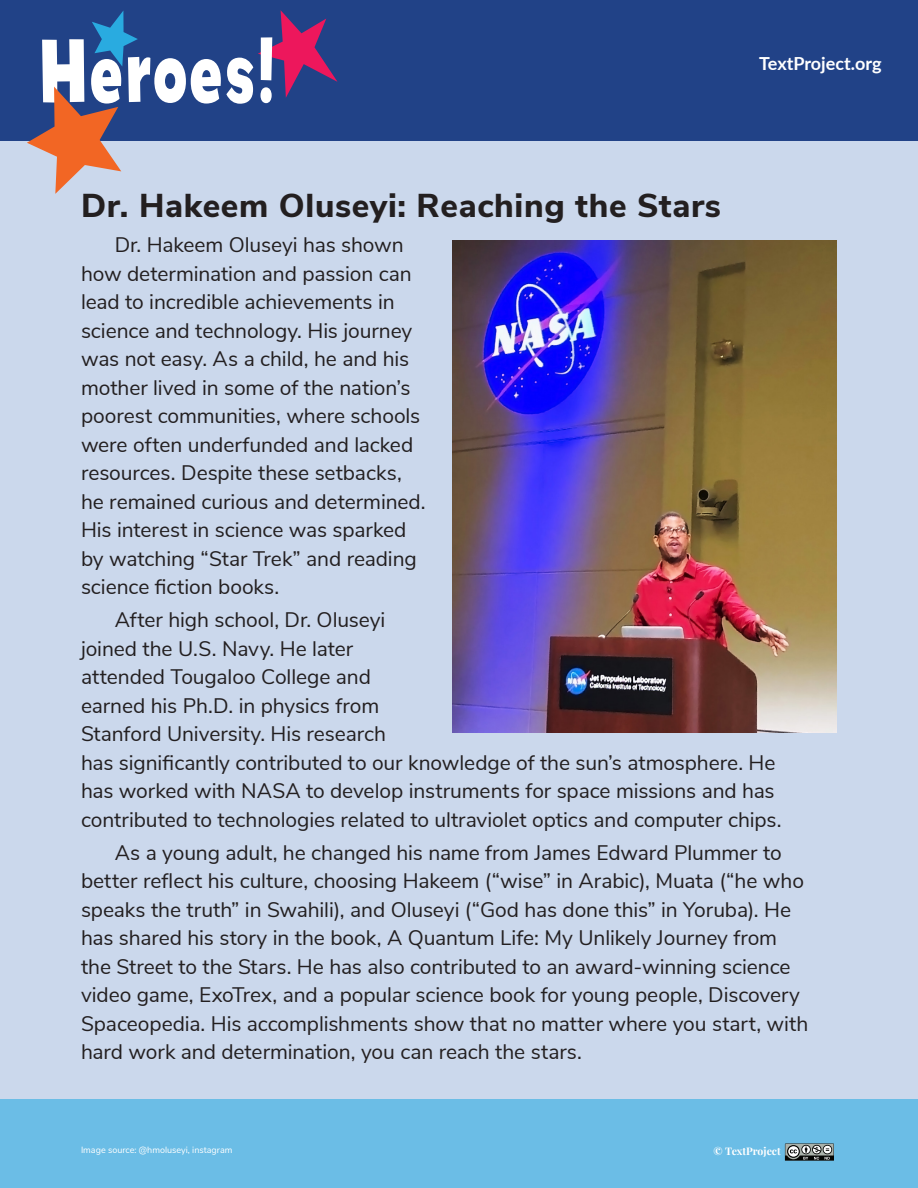
<style>
.page{position:relative;width:918px;height:1188px;background:#cbd8ec}
.page>*{position:absolute;margin:0;border:0;box-sizing:border-box;transform-origin:0 0}
.t1{font:800 33px "Nunito Sans";letter-spacing:.02em;color:#231f20}
.t2{font:21px/28.5px "Nunito Sans";letter-spacing:-.005em;color:#231f20}
.t3{font:700 18px "Lato";color:#fff}
.t4{font:700 10.5px "Playfair Display";color:#fff}
.t5{font:9px "Nunito Sans";color:#fff}
</style>
<div class="page">
<div style="left:0;top:1099px;width:918px;height:89px;background:#6bbde6"></div>
<svg style="left:785px;top:1143px;width:49px;height:18px"></svg>
<div style="left:0;top:0;width:918px;height:140px;background:#214287"></div>
<img style="left:453px;top:241px;width:384px;height:491px">
<svg style="left:27px;top:10px;width:311px;height:184px"></svg>
<p class="t3" style="left:759px;top:50px;width:124px">TextProject.org</p>
<h1 class="t1" style="left:81px;top:181px;width:641px">Dr. Hakeem Oluseyi: Reaching the Stars</h1>
<p class="t2" style="left:81px;top:229px;width:346px;text-indent:34px">Dr. Hakeem Oluseyi has shown how determination and passion can lead to incredible achievements in science and technology. His journey was not easy. As a child, he and his mother lived in some of the nation’s poorest communities, where schools were often underfunded and lacked resources. Despite these setbacks, he remained curious and determined.<br>His interest in science was sparked by watching “Star Trek” and reading science fiction books.</p>
<p class="t2" style="left:81px;top:604px;width:702px;text-indent:34px">After high school, Dr. Oluseyi<br>joined the U.S. Navy. He later<br>attended Tougaloo College and<br>earned his Ph.D. in physics from<br>Stanford University. His research<br>has significantly contributed to our knowledge of the sun’s atmosphere. He has worked with NASA to develop instruments for space missions and has contributed to technologies related to ultraviolet optics and computer chips.</p>
<p class="t2" style="left:81px;top:837px;width:729px;text-indent:34px">As a young adult, he changed his name from James Edward Plummer to better reflect his culture, choosing Hakeem (“wise” in Arabic), Muata (“he who speaks the truth” in Swahili), and Oluseyi (“God has done this” in Yoruba). He has shared his story in the book, A Quantum Life: My Unlikely Journey from the Street to the Stars. He has also contributed to an award-winning science video game, ExoTrex, and a popular science book for young people, Discovery Spaceopedia. His accomplishments show that no matter where you start, with hard work and determination, you can reach the stars.</p>
<p class="t5" style="left:81px;top:1143px;width:153px">Image source: @hmoluseyi, instagram</p>
<p class="t4" style="left:714px;top:1143px;width:69px">© TextProject</p>
</div>
